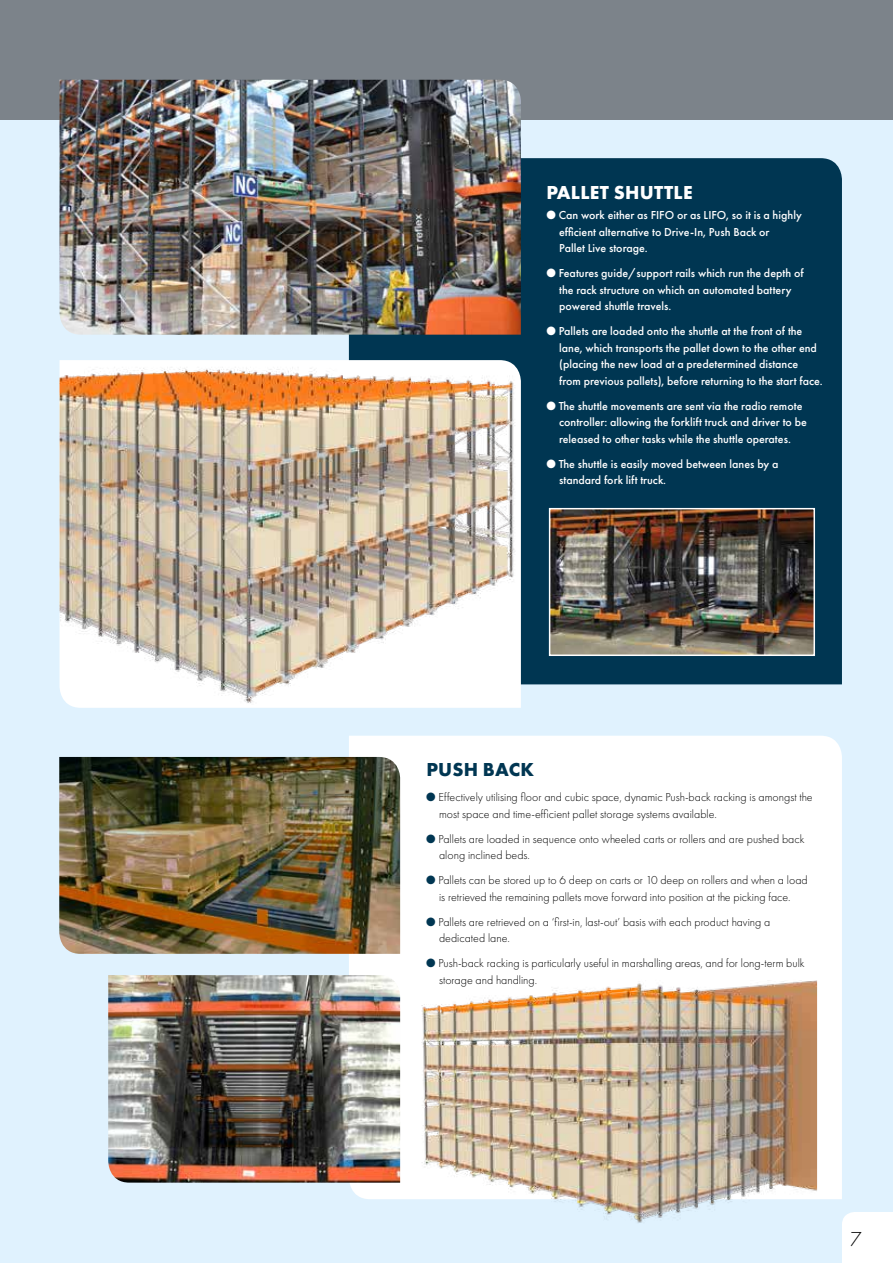
<style>
.page{position:relative;width:893px;height:1263px;background:#fff}
.page>*{position:absolute;margin:0;border:0;box-sizing:border-box;transform-origin:0 0}
.t1{font:300 21px "Futura PT";color:#000}
.t2{font:700 19.5px "Futura PT";letter-spacing:.01em;color:#fff}
.t3{font:700 19.5px "Futura PT";letter-spacing:.01em;color:#003652}
.t4{font:500 12px/16.5px "Futura PT";color:#fff}
.t5{font:300 12px/16.5px "Futura PT";color:#000}
.s1{color:#003652}
</style>
<div class="page">
<div style="left:0;top:66px;width:893px;height:1197px;background:#e0f2fe"></div>
<div style="left:0;top:0;width:893px;height:119px;background:#7c838a"></div>
<div style="left:842px;top:1212px;width:51px;height:51px;background:#fff"></div>
<div style="left:349px;top:158px;width:493px;height:526px;background:#003652"></div>
<img style="left:60px;top:360px;width:461px;height:348px">
<img style="left:60px;top:80px;width:461px;height:255px">
<img style="left:552px;top:511px;width:260px;height:142px">
<div style="left:549px;top:508px;width:266px;height:148px;border:2px solid #fff"></div>
<div style="left:349px;top:736px;width:493px;height:463px;background:#fff"></div>
<img style="left:389px;top:980px;width:428px;height:243px">
<img style="left:59px;top:757px;width:341px;height:197px">
<img style="left:108px;top:975px;width:292px;height:208px">
<h2 class="t2" style="left:546px;top:180px;width:147px">PALLET SHUTTLE</h2>
<p class="t4" style="left:559px;top:208px;width:244px;text-indent:-13px">● Can work either as FIFO or as LIFO, so it is a highly efficient alternative to Drive-In, Push Back or<br>Pallet Live storage.</p>
<p class="t4" style="left:559px;top:266px;width:246px;text-indent:-13px">● Features guide/support rails which run the depth of the rack structure on which an automated battery powered shuttle travels.</p>
<p class="t4" style="left:559px;top:324px;width:265px;text-indent:-13px">● Pallets are loaded onto the shuttle at the front of the lane, which transports the pallet down to the other end (placing the new load at a predetermined distance from previous pallets), before returning to the start face.</p>
<p class="t4" style="left:559px;top:398px;width:249px;text-indent:-13px">● The shuttle movements are sent via the radio remote controller: allowing the forklift truck and driver to be released to other tasks while the shuttle operates.</p>
<p class="t4" style="left:559px;top:456px;width:221px;text-indent:-13px">● The shuttle is easily moved between lanes by a standard fork lift truck.</p>
<h2 class="t3" style="left:426px;top:758px;width:109px">PUSH BACK</h2>
<p class="t5" style="left:439px;top:790px;width:375px;text-indent:-13px"><span class="s1">●</span> Effectively utilising floor and cubic space, dynamic Push-back racking is amongst the most space and time-efficient pallet storage systems available.</p>
<p class="t5" style="left:439px;top:831px;width:367px;text-indent:-13px"><span class="s1">●</span> Pallets are loaded in sequence onto wheeled carts or rollers and are pushed back along inclined beds.</p>
<p class="t5" style="left:426px;top:873px;width:383px;text-align:center"><span class="s1">●</span> Pallets can be stored up to 6 deep on carts or 10 deep on rollers and when a load is retrieved the remaining pallets move forward into position at the picking face.</p>
<p class="t5" style="left:439px;top:914px;width:333px;text-indent:-13px"><span class="s1">●</span> Pallets are retrieved on a ‘first-in, last-out’ basis with each product having a dedicated lane.</p>
<p class="t5" style="left:439px;top:956px;width:367px;text-indent:-13px"><span class="s1">●</span> Push-back racking is particularly useful in marshalling areas, and for long-term bulk storage and handling.</p>
<h1 class="t1" style="left:850px;top:1230px;width:13px">7</h1>
</div>
